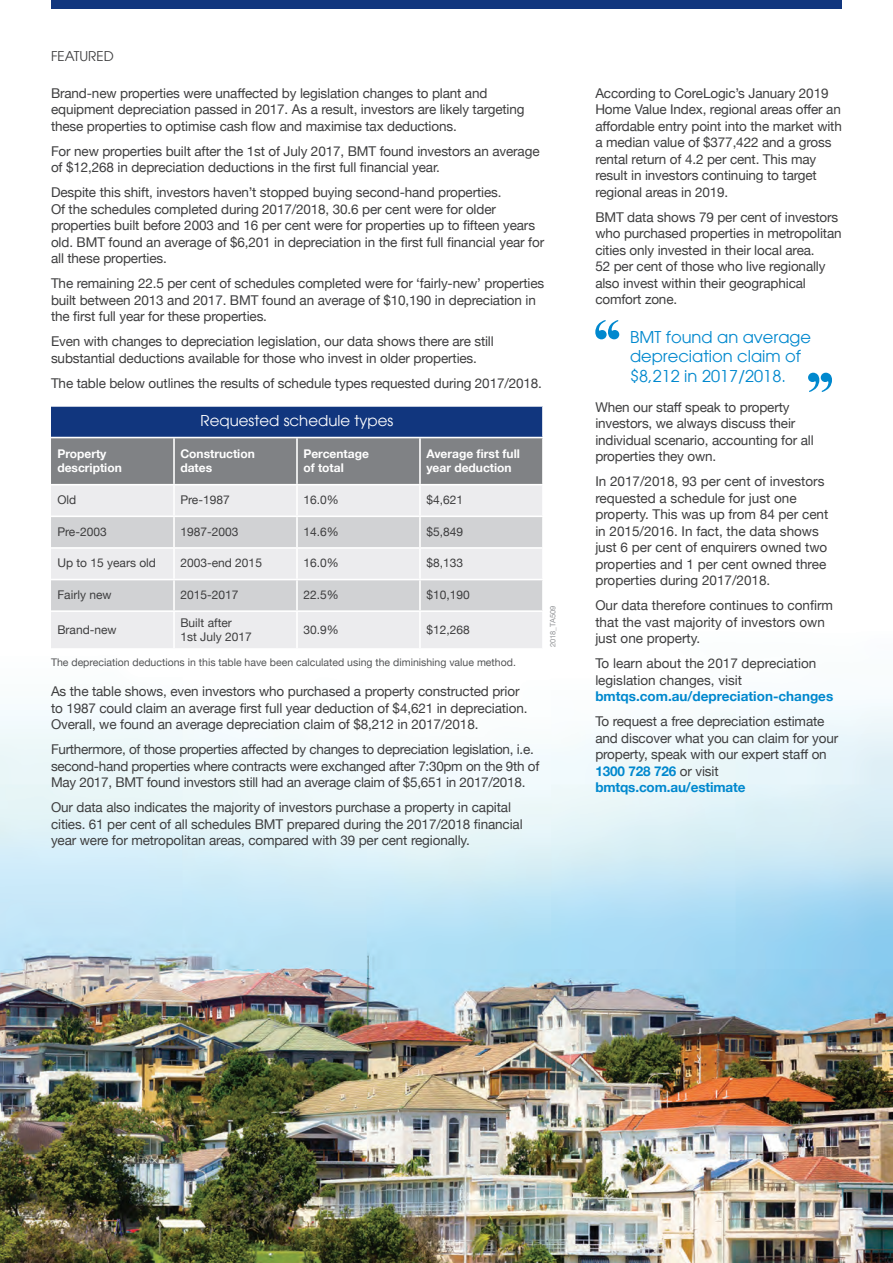
<style>
.page{position:relative;width:893px;height:1263px;background:#fff}
.page>*{position:absolute;margin:0;border:0;box-sizing:border-box;transform-origin:0 0}
.t1{font:16.35px/19.5px "Avant Garde LT";color:#0088ce}
.t2{font:15px "Avant Garde LT";color:#fff}
.Paragraph_Style_1{font:13.5px/16.5px "Helvetica Neue";letter-spacing:-.01em;color:#3e3e3f}
.t3{font:13.5px "Avant Garde LT";color:#3e3e3f}
.t4{font:12px/14.4px "Helvetica Neue";color:#3e3e3f}
.t5{font:700 12px/14.4px "Helvetica Neue";color:#fff}
.t6{font:10.5px "Helvetica Neue";color:#545557}
.Job_number{font:7.5px "Helvetica Neue";color:#939598}
.s1{font-weight:700;color:#0088ce}
</style>
<div class="page">
<img style="left:0;top:702px;width:893px;height:561px">
<svg style="left:595px;top:320px;width:24px;height:19px"></svg>
<svg style="left:808px;top:373px;width:24px;height:19px"></svg>
<div style="left:51px;top:406px;width:492px;height:31px;background:#11367e"></div>
<div style="left:51px;top:438px;width:491px;height:46px;background:#808285"></div>
<div style="left:51px;top:486px;width:491px;height:162px;background:#ececee"></div>
<svg style="left:51px;top:517px;width:491px;height:93px;background:#dadadc"></svg>
<hr style="left:51px;top:405px;width:123px;height:2px;background:#fff">
<hr style="left:174px;top:405px;width:123px;height:2px;background:#fff">
<hr style="left:297px;top:405px;width:123px;height:2px;background:#fff">
<hr style="left:420px;top:405px;width:124px;height:2px;background:#fff">
<hr style="left:542px;top:407px;width:2px;height:30px;background:#fff">
<hr style="left:173px;top:438px;width:2px;height:46px;background:#fff">
<hr style="left:296px;top:438px;width:2px;height:46px;background:#fff">
<hr style="left:419px;top:438px;width:2px;height:46px;background:#fff">
<hr style="left:173px;top:485px;width:2px;height:30px;background:#fff">
<hr style="left:296px;top:485px;width:2px;height:30px;background:#fff">
<hr style="left:419px;top:485px;width:2px;height:30px;background:#fff">
<hr style="left:51px;top:515px;width:123px;height:2px;background:#fff">
<hr style="left:174px;top:515px;width:123px;height:2px;background:#fff">
<hr style="left:173px;top:517px;width:2px;height:30px;background:#fff">
<hr style="left:297px;top:515px;width:123px;height:2px;background:#fff">
<hr style="left:296px;top:517px;width:2px;height:30px;background:#fff">
<hr style="left:420px;top:515px;width:124px;height:2px;background:#fff">
<hr style="left:419px;top:517px;width:2px;height:30px;background:#fff">
<hr style="left:51px;top:547px;width:123px;height:2px;background:#fff">
<hr style="left:174px;top:547px;width:123px;height:2px;background:#fff">
<hr style="left:173px;top:549px;width:2px;height:30px;background:#fff">
<hr style="left:297px;top:547px;width:123px;height:2px;background:#fff">
<hr style="left:296px;top:549px;width:2px;height:30px;background:#fff">
<hr style="left:420px;top:547px;width:124px;height:2px;background:#fff">
<hr style="left:419px;top:549px;width:2px;height:30px;background:#fff">
<hr style="left:51px;top:579px;width:123px;height:1px;background:#fff">
<hr style="left:174px;top:579px;width:123px;height:1px;background:#fff">
<hr style="left:173px;top:580px;width:2px;height:30px;background:#fff">
<hr style="left:297px;top:579px;width:123px;height:1px;background:#fff">
<hr style="left:296px;top:580px;width:2px;height:30px;background:#fff">
<hr style="left:420px;top:579px;width:124px;height:1px;background:#fff">
<hr style="left:419px;top:580px;width:2px;height:30px;background:#fff">
<hr style="left:51px;top:610px;width:123px;height:2px;background:#fff">
<hr style="left:174px;top:610px;width:123px;height:2px;background:#fff">
<hr style="left:173px;top:612px;width:2px;height:36px;background:#fff">
<hr style="left:297px;top:610px;width:123px;height:2px;background:#fff">
<hr style="left:296px;top:612px;width:2px;height:36px;background:#fff">
<hr style="left:420px;top:610px;width:124px;height:2px;background:#fff">
<hr style="left:419px;top:612px;width:2px;height:36px;background:#fff">
<div style="left:51px;top:0;width:791px;height:9px;background:#11367e"></div>
<p class="t3" style="left:51px;top:48px;width:64px">FEATURED</p>
<p class="Paragraph_Style_1" style="left:51px;top:86px;width:475px">Brand-new properties were unaffected by legislation changes to plant and equipment depreciation passed in 2017. As a result, investors are likely targeting these properties to optimise cash flow and maximise tax deductions.</p>
<p class="Paragraph_Style_1" style="left:51px;top:144px;width:490px">For new properties built after the 1st of July 2017, BMT found investors an average of $12,268 in depreciation deductions in the first full financial year.</p>
<p class="Paragraph_Style_1" style="left:51px;top:185px;width:495px">Despite this shift, investors haven’t stopped buying second-hand properties.<br>Of the schedules completed during 2017/2018, 30.6 per cent were for older properties built before 2003 and 16 per cent were for properties up to fifteen years old. BMT found an average of $6,201 in depreciation in the first full financial year for all these properties.</p>
<p class="Paragraph_Style_1" style="left:51px;top:276px;width:495px">The remaining 22.5 per cent of schedules completed were for ‘fairly-new’ properties built between 2013 and 2017. BMT found an average of $10,190 in depreciation in the first full year for these properties.</p>
<p class="Paragraph_Style_1" style="left:51px;top:334px;width:444px">Even with changes to depreciation legislation, our data shows there are still substantial deductions available for those who invest in older properties.</p>
<p class="Paragraph_Style_1" style="left:51px;top:376px;width:492px">The table below outlines the results of schedule types requested during 2017/2018.</p>
<p class="t5" style="left:57px;top:446px;width:51px">Property</p>
<p class="t5" style="left:57px;top:461px;width:66px">description</p>
<p class="t2" style="left:201px;top:412px;width:194px">Requested schedule types</p>
<p class="t5" style="left:180px;top:446px;width:76px">Construction dates</p>
<p class="t5" style="left:303px;top:446px;width:67px">Percentage of total</p>
<p class="t5" style="left:426px;top:446px;width:95px">Average first full year deduction</p>
<p class="t4" style="left:57px;top:493px;width:20px">Old</p>
<p class="t4" style="left:180px;top:493px;width:51px">Pre-1987</p>
<p class="t4" style="left:303px;top:493px;width:37px">16.0%</p>
<p class="t4" style="left:426px;top:493px;width:38px">$4,621</p>
<p class="t4" style="left:57px;top:525px;width:51px">Pre-2003</p>
<p class="t4" style="left:180px;top:525px;width:60px">1987-2003</p>
<p class="t4" style="left:303px;top:525px;width:37px">14.6%</p>
<p class="t4" style="left:426px;top:525px;width:38px">$5,849</p>
<p class="t4" style="left:57px;top:557px;width:100px">Up to 15 years old</p>
<p class="t4" style="left:180px;top:557px;width:83px">2003-end 2015</p>
<p class="t4" style="left:303px;top:557px;width:37px">16.0%</p>
<p class="t4" style="left:426px;top:557px;width:38px">$8,133</p>
<p class="t4" style="left:57px;top:588px;width:56px">Fairly new</p>
<p class="t4" style="left:180px;top:588px;width:60px">2015-2017</p>
<p class="t4" style="left:303px;top:588px;width:37px">22.5%</p>
<p class="t4" style="left:426px;top:588px;width:45px">$10,190</p>
<p class="t4" style="left:57px;top:623px;width:61px">Brand-new</p>
<p class="t4" style="left:180px;top:616px;width:73px">Built after<br>1st July 2017</p>
<p class="t4" style="left:303px;top:623px;width:37px">30.9%</p>
<p class="t4" style="left:426px;top:623px;width:45px">$12,268</p>
<p class="t6" style="left:51px;top:655px;width:466px">The depreciation deductions in this table have been calculated using the diminishing value method.</p>
<p class="Paragraph_Style_1" style="left:51px;top:684px;width:478px">As the table shows, even investors who purchased a property constructed prior to 1987 could claim an average first full year deduction of $4,621 in depreciation.<br>Overall, we found an average depreciation claim of $8,212 in 2017/2018.</p>
<p class="Paragraph_Style_1" style="left:51px;top:742px;width:490px">Furthermore, of those properties affected by changes to depreciation legislation, i.e. second-hand properties where contracts were exchanged after 7:30pm on the 9th of<br>May 2017, BMT found investors still had an average claim of $5,651 in 2017/2018.</p>
<p class="Paragraph_Style_1" style="left:51px;top:800px;width:473px">Our data also indicates the majority of investors purchase a property in capital cities. 61 per cent of all schedules BMT prepared during the 2017/2018 financial year were for metropolitan areas, compared with 39 per cent regionally.</p>
<p class="Job_number" style="left:547px;top:647px;width:43px;rotate:-90deg">2018_TA509</p>
<p class="Paragraph_Style_1" style="left:595px;top:86px;width:248px">According to CoreLogic’s January 2019<br>Home Value Index, regional areas offer an affordable entry point into the market with a median value of $377,422 and a gross rental return of 4.2 per cent. This may result in investors continuing to target regional areas in 2019.</p>
<p class="Paragraph_Style_1" style="left:595px;top:210px;width:248px">BMT data shows 79 per cent of investors who purchased properties in metropolitan cities only invested in their local area.<br>52 per cent of those who live regionally also invest within their geographical comfort zone.</p>
<p class="t1" style="left:630px;top:327px;width:183px">BMT found an average depreciation claim of $8,212 in 2017/2018.</p>
<p class="Paragraph_Style_1" style="left:595px;top:400px;width:220px">When our staff speak to property investors, we always discuss their individual scenario, accounting for all properties they own.</p>
<p class="Paragraph_Style_1" style="left:595px;top:474px;width:235px">In 2017/2018, 93 per cent of investors requested a schedule for just one property. This was up from 84 per cent in 2015/2016. In fact, the data shows just 6 per cent of enquirers owned two properties and 1 per cent owned three properties during 2017/2018.</p>
<p class="Paragraph_Style_1" style="left:595px;top:598px;width:239px">Our data therefore continues to confirm that the vast majority of investors own just one property.</p>
<p class="Paragraph_Style_1" style="left:595px;top:656px;width:239px">To learn about the 2017 depreciation legislation changes, visit <span class="s1">bmtqs.com.au/depreciation-changes</span></p>
<p class="Paragraph_Style_1" style="left:595px;top:714px;width:245px">To request a free depreciation estimate and discover what you can claim for your property, speak with our expert staff on<br><span class="s1">1300 728 726</span> or visit <span class="s1">bmtqs.com.au/estimate</span></p>
</div>
